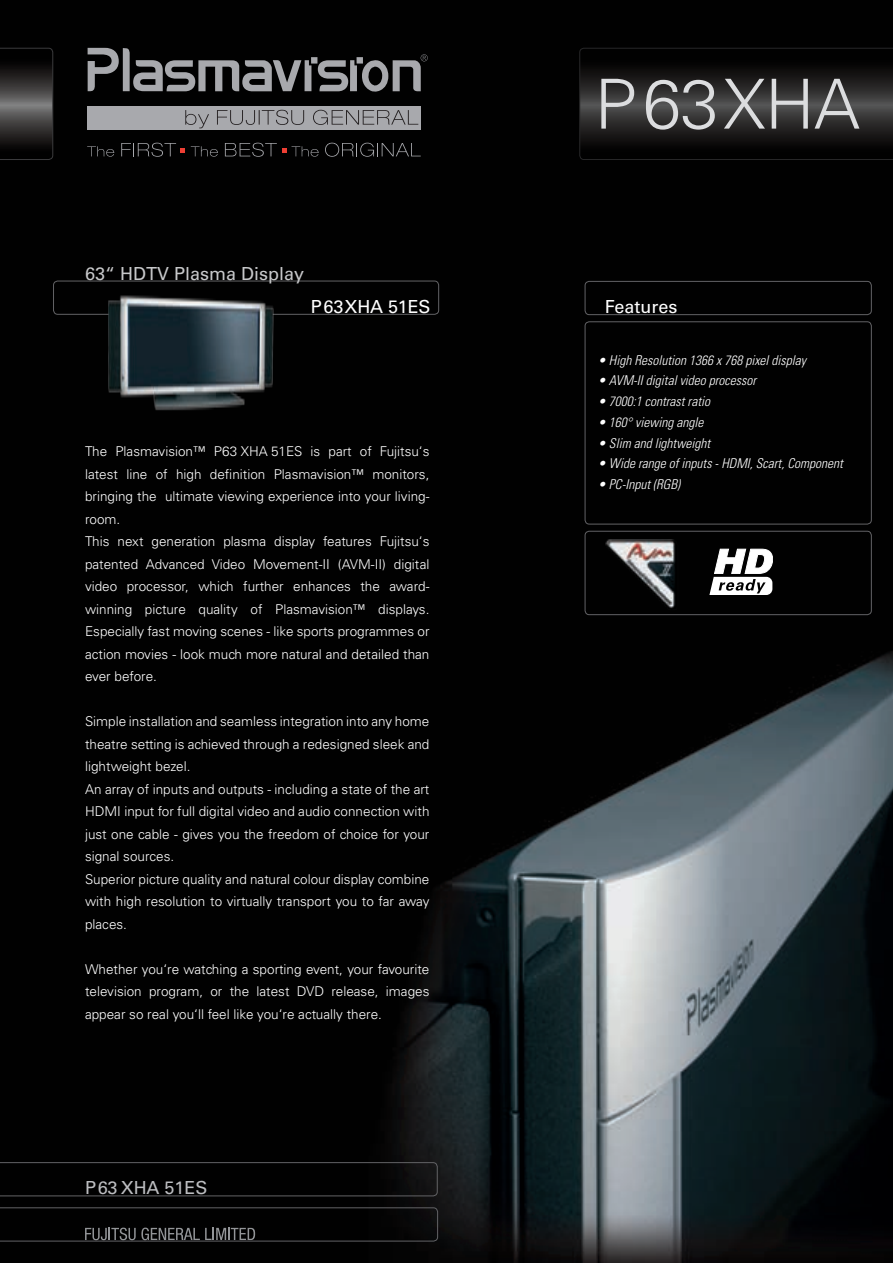
<style>
.page{position:relative;width:893px;height:1263px;background:#010101}
.page>*{position:absolute;margin:0;border:0;box-sizing:border-box;transform-origin:0 0}
.t1{font:300 69px "Univers";letter-spacing:-.01em;color:#dcdddf}
.t2{font:18px "Univers";color:#c7c8ca}
.t3{font:18px "Univers";color:#fff}
.t4{font:18px "Univers";color:#bcbdc0}
.t5{font:300 13.5px/22.5px "Univers";color:#fff}
.t6{font:italic 300 condensed 13.5px "Univers";color:#fff}
</style>
<div class="page">
<img style="left:154px;top:651px;width:739px;height:612px">
<div style="left:585px;top:281px;width:287px;height:34px;border:1px solid #636366;border-radius:4px"></div>
<div style="left:585px;top:321px;width:287px;height:203px;border:1px solid #636366;border-radius:4px"></div>
<div style="left:585px;top:531px;width:287px;height:84px;border:1px solid #636366;border-radius:4px"></div>
<div style="left:87px;top:106px;width:334px;height:23px;background:#a8a9ad"></div>
<div style="left:311px;top:57px;width:6px;height:7px;background:#a8a9ad"></div>
<svg style="left:88px;top:48px;width:223px;height:43px"></svg>
<svg style="left:185px;top:110px;width:24px;height:18px"></svg>
<svg style="left:217px;top:110px;width:87px;height:15px"></svg>
<svg style="left:313px;top:110px;width:105px;height:15px"></svg>
<svg style="left:87px;top:146px;width:27px;height:11px"></svg>
<svg style="left:191px;top:146px;width:27px;height:11px"></svg>
<svg style="left:325px;top:143px;width:96px;height:14px"></svg>
<svg style="left:121px;top:143px;width:63px;height:14px"></svg>
<svg style="left:225px;top:143px;width:94px;height:14px"></svg>
<svg style="left:318px;top:54px;width:110px;height:38px"></svg>
<svg style="left:0;top:1207px;width:438px;height:34px"></svg>
<svg style="left:0;top:48px;width:53px;height:112px"></svg>
<svg style="left:0;top:1162px;width:438px;height:34px"></svg>
<div style="left:53px;top:281px;width:386px;height:34px;border:1px solid #636366;border-radius:4px"></div>
<img style="left:108px;top:295px;width:179px;height:116px">
<svg style="left:579px;top:48px;width:314px;height:112px"></svg>
<img style="left:605px;top:539px;width:70px;height:69px">
<svg style="left:709px;top:549px;width:64px;height:46px"></svg>
<h2 class="t2" style="left:85px;top:263px;width:221px">63“ HDTV Plasma Display</h2>
<h2 class="t3" style="left:311px;top:296px;width:121px">P63XHA 51ES</h2>
<p class="t5" style="left:85px;top:440px;width:346px">The Plasmavision™ P63 XHA 51ES is part of Fujitsu‘s latest line of high definition Plasmavision™ monitors, bringing the ultimate viewing experience into your living&shy;room.<br>This next generation plasma display features Fujitsu‘s patented Advanced Video Movement-II (AVM-II) digital video processor, which further enhances the award&shy;winning picture quality of Plasmavision™ displays.<br>Especially fast moving scenes - like sports programmes or action movies - look much more natural and detailed than ever before.</p>
<p class="t5" style="left:85px;top:710px;width:346px">Simple installation and seamless integration into any home theatre setting is achieved through a redesigned sleek and lightweight bezel.<br>An array of inputs and outputs - including a state of the art HDMI input for full digital video and audio connection with just one cable - gives you the freedom of choice for your signal sources.<br>Superior picture quality and natural colour display combine with high resolution to virtually transport you to far away places.</p>
<p class="t5" style="left:85px;top:958px;width:346px;text-align:justify">Whether you‘re watching a sporting event, your favourite television program, or the latest DVD release, images appear so real you‘ll feel like you‘re actually there.</p>
<h2 class="t4" style="left:85px;top:1177px;width:124px">P63 XHA 51ES</h2>
<h1 class="t1" style="left:594px;top:63px;width:267px">P63XHA</h1>
<h2 class="t3" style="left:605px;top:296px;width:74px">Features</h2>
<p class="t6" style="left:598px;top:352px;width:210px">• High Resolution 1366 x 768 pixel display</p>
<p class="t6" style="left:598px;top:373px;width:160px">• AVM-II digital video processor</p>
<p class="t6" style="left:598px;top:393px;width:114px">• 7000:1 contrast ratio</p>
<p class="t6" style="left:598px;top:414px;width:107px">• 160° viewing angle</p>
<p class="t6" style="left:598px;top:435px;width:114px">• Slim and lightweight</p>
<p class="t6" style="left:598px;top:455px;width:247px">• Wide range of inputs - HDMI, Scart, Component</p>
<p class="t6" style="left:598px;top:476px;width:84px">• PC-Input (RGB)</p>
</div>
